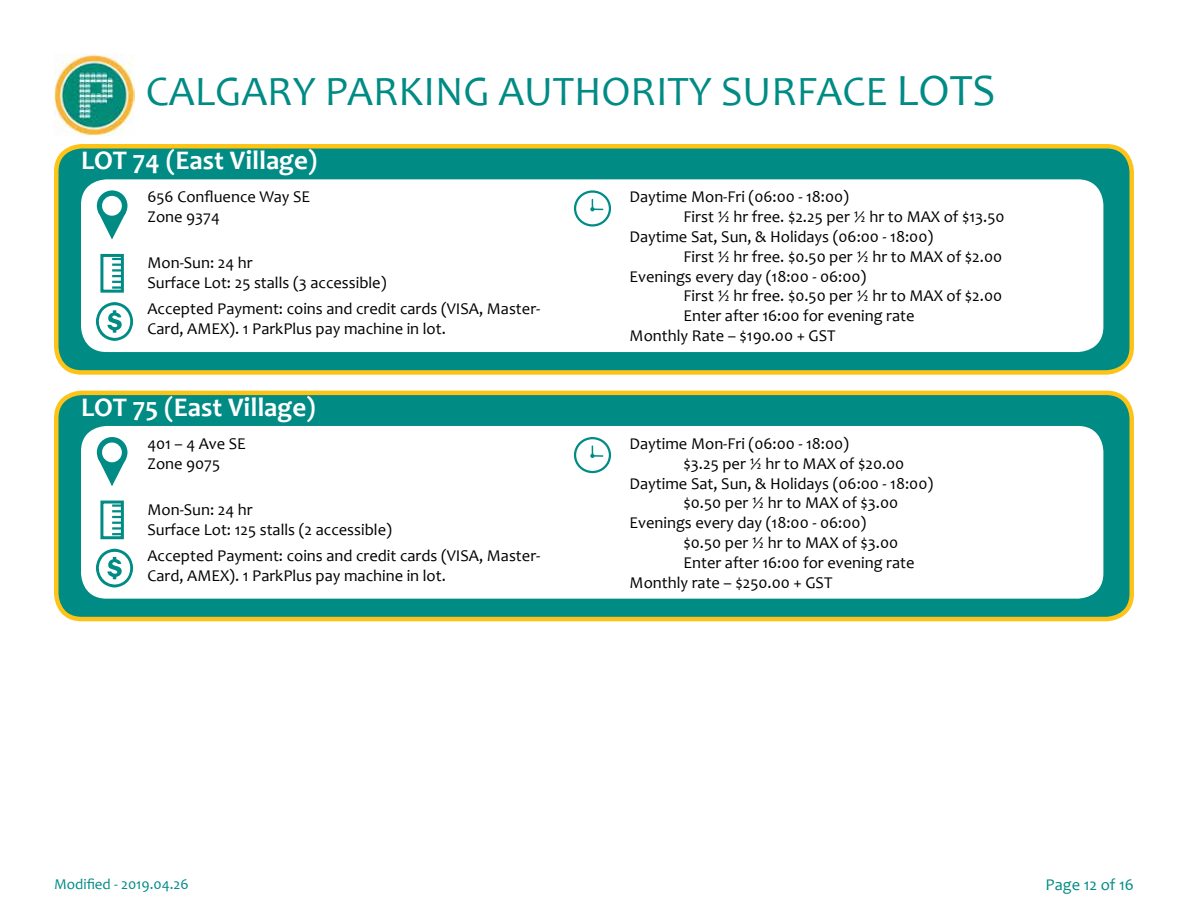
<style>
.page{position:relative;width:1188px;height:918px;background:#fff}
.page>*{position:absolute;margin:0;border:0;box-sizing:border-box;transform-origin:0 0}
.t1{font:42px "Candara";color:#008b85}
.t2{font:700 27px "Candara";color:#fff}
.t3{font:16.5px/19.8px "Candara";color:#000}
.t4{font:16.5px "Candara";color:#008b85}
.t5{font:15px "Candara";color:#008b85}
.s1{font-size:45px}
</style>
<div class="page">
<img style="left:54px;top:54px;width:81px;height:81px">
<div style="left:56px;top:146px;width:1076px;height:226px;background:#008b85;border-radius:26px"></div>
<div style="left:54px;top:144px;width:1080px;height:231px;border:4px solid #fec317;border-radius:26px"></div>
<div style="left:81px;top:179px;width:1022px;height:173px;background:#fff;border-radius:26px"></div>
<svg style="left:96px;top:302px;width:37px;height:39px"></svg>
<div style="left:100px;top:254px;width:24px;height:39px;border:3px solid #008b85"></div>
<svg style="left:112px;top:258px;width:10px;height:31px"></svg>
<div style="left:97px;top:190px;width:30px;height:31px;background:#008b85;border-radius:50%"></div>
<svg style="left:97px;top:209px;width:30px;height:31px"></svg>
<div style="left:102px;top:196px;width:20px;height:20px;background:#fff;border-radius:50%"></div>
<div style="left:574px;top:190px;width:37px;height:37px;border:2px solid #008b85;border-radius:50%"></div>
<svg style="left:590px;top:200px;width:13px;height:11px"></svg>
<div style="left:56px;top:393px;width:1076px;height:226px;background:#008b85;border-radius:26px"></div>
<div style="left:54px;top:391px;width:1080px;height:230px;border:4px solid #fec317;border-radius:26px"></div>
<div style="left:81px;top:426px;width:1022px;height:173px;background:#fff;border-radius:26px"></div>
<svg style="left:96px;top:549px;width:37px;height:38px"></svg>
<div style="left:100px;top:501px;width:24px;height:38px;border:3px solid #008b85"></div>
<svg style="left:112px;top:504px;width:10px;height:31px"></svg>
<div style="left:97px;top:437px;width:30px;height:31px;background:#008b85;border-radius:50%"></div>
<svg style="left:97px;top:455px;width:31px;height:31px"></svg>
<div style="left:102px;top:443px;width:20px;height:19px;background:#fff;border-radius:50%"></div>
<div style="left:574px;top:437px;width:37px;height:36px;border:2px solid #008b85;border-radius:50%"></div>
<svg style="left:590px;top:446px;width:13px;height:12px"></svg>
<h1 class="t1" style="left:146px;top:65px;width:851px">CALGARY PARKING AUTHORITY SURFACE <span class="s1">LOTS</span></h1>
<h2 class="t2" style="left:81px;top:144px;width:238px">LOT 74 (East Village)</h2>
<p class="t3" style="left:147px;top:187px;width:164px">656 Confluence Way SE<br>Zone 9374</p>
<p class="t3" style="left:630px;top:187px;width:221px">Daytime Mon-Fri (06:00 - 18:00)</p>
<p class="t3" style="left:684px;top:207px;width:322px">First ½ hr free. $2.25 per ½ hr to MAX of $13.50</p>
<p class="t3" style="left:630px;top:227px;width:305px">Daytime Sat, Sun, &amp; Holidays (06:00 - 18:00)</p>
<p class="t3" style="left:684px;top:246px;width:320px">First ½ hr free. $0.50 per ½ hr to MAX of $2.00</p>
<p class="t3" style="left:630px;top:266px;width:238px">Evenings every day (18:00 - 06:00)</p>
<p class="t3" style="left:684px;top:286px;width:320px">First ½ hr free. $0.50 per ½ hr to MAX of $2.00</p>
<p class="t3" style="left:684px;top:306px;width:232px">Enter after 16:00 for evening rate</p>
<p class="t3" style="left:630px;top:326px;width:208px">Monthly Rate – $190.00 + GST</p>
<p class="t3" style="left:147px;top:253px;width:241px">Mon-Sun: 24 hr<br>Surface Lot: 25 stalls (3 accessible)</p>
<p class="t3" style="left:147px;top:299px;width:394px">Accepted Payment: coins and credit cards (VISA, Master-<br>Card, AMEX). 1 ParkPlus pay machine in lot.</p>
<h2 class="t2" style="left:81px;top:390px;width:236px">LOT 75 (East Village)</h2>
<p class="t3" style="left:147px;top:434px;width:100px">401 – 4 Ave SE<br>Zone 9075</p>
<p class="t3" style="left:630px;top:434px;width:221px">Daytime Mon-Fri (06:00 - 18:00)</p>
<p class="t3" style="left:684px;top:453px;width:222px">$3.25 per ½ hr to MAX of $20.00</p>
<p class="t3" style="left:630px;top:473px;width:305px">Daytime Sat, Sun, &amp; Holidays (06:00 - 18:00)</p>
<p class="t3" style="left:684px;top:493px;width:216px">$0.50 per ½ hr to MAX of $3.00</p>
<p class="t3" style="left:630px;top:513px;width:238px">Evenings every day (18:00 - 06:00)</p>
<p class="t3" style="left:684px;top:533px;width:216px">$0.50 per ½ hr to MAX of $3.00</p>
<p class="t3" style="left:684px;top:552px;width:232px">Enter after 16:00 for evening rate</p>
<p class="t3" style="left:630px;top:572px;width:204px">Monthly rate – $250.00 + GST</p>
<p class="t3" style="left:147px;top:499px;width:246px">Mon-Sun: 24 hr<br>Surface Lot: 125 stalls (2 accessible)</p>
<p class="t3" style="left:147px;top:545px;width:394px">Accepted Payment: coins and credit cards (VISA, Master-<br>Card, AMEX). 1 ParkPlus pay machine in lot.</p>
<p class="t5" style="left:54px;top:875px;width:136px">Modified - 2019.04.26</p>
<p class="t4" style="left:1046px;top:875px;width:90px">Page 12 of 16</p>
</div>
